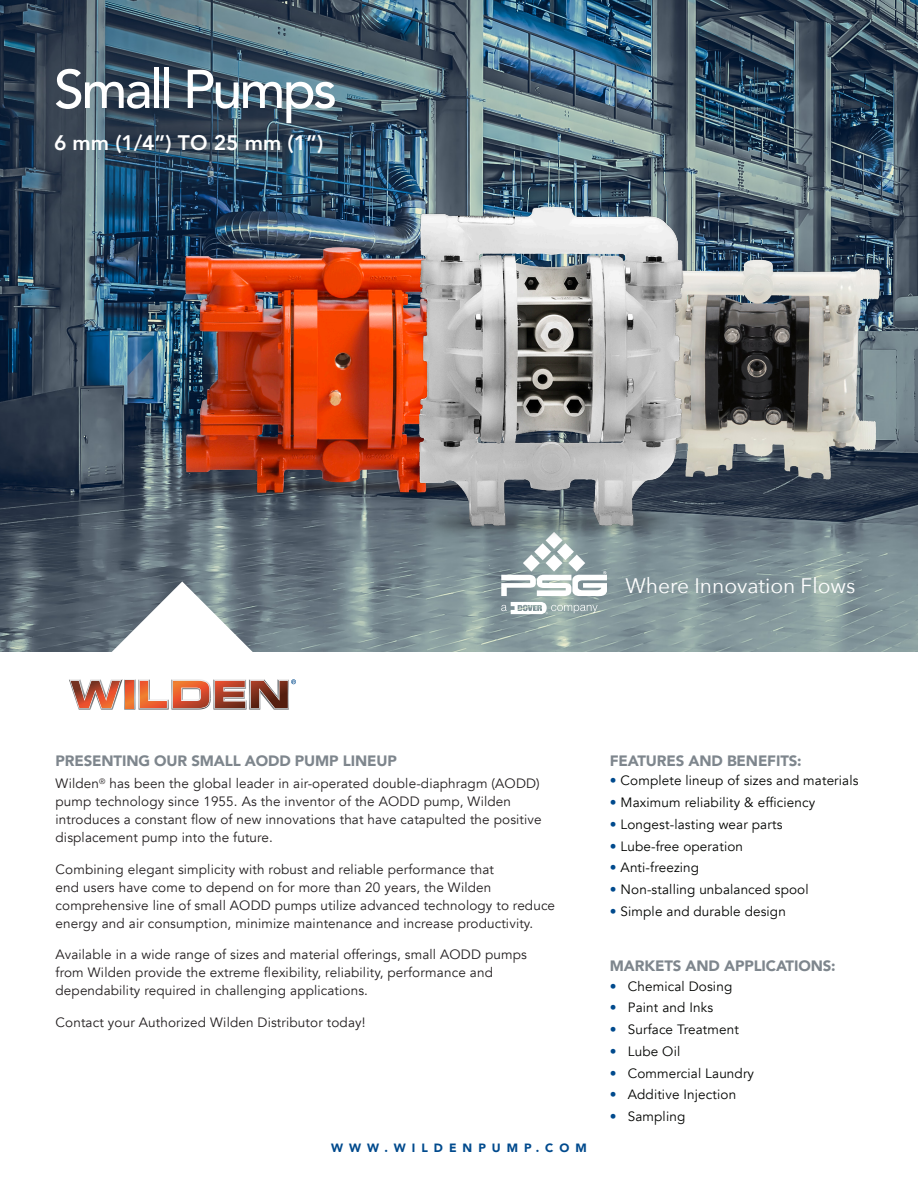
<style>
.page{position:relative;width:918px;height:1188px;background:#fff}
.page>*{position:absolute;margin:0;border:0;box-sizing:border-box;transform-origin:0 0}
.t1{font:500 54px "Avenir";letter-spacing:-.05em;color:#fff}
.t2{font:21px "Avenir Next";color:#fff}
.t3{font:800 21px "Avenir";color:#fff}
.t4{font:900 15px "Avenir";letter-spacing:-.01em;color:#7e868d}
.Body_Text{font:13.5px/18px "Avenir";letter-spacing:.01em;color:#231f20}
.Body_Text-2{font:13.5px "Avenir";letter-spacing:.01em;color:#040503}
.Body_Text-3{font:900 12px "Avenir";letter-spacing:.5em;color:#004a8d}
.s1{color:#004a8d}
</style>
<div class="page">
<img style="left:0;top:0;width:918px;height:652px">
<svg style="left:69px;top:581px;width:227px;height:129px"></svg>
<div style="left:0;top:0;width:454px;height:274px;background:#8b9190;opacity:.16"></div>
<img style="left:756px;top:243px;width:162px;height:258px">
<svg style="left:501px;top:581px;width:106px;height:15px"></svg>
<svg style="left:501px;top:602px;width:97px;height:12px"></svg>
<img style="left:162px;top:233px;width:166px;height:281px">
<img style="left:328px;top:155px;width:428px;height:426px">
<p class="t1" style="left:54px;top:42px;width:285px">Small Pumps</p>
<p class="t3" style="left:54px;top:127px;width:271px">6 mm (1/4”) TO 25 mm (1”)</p>
<p class="t2" style="left:625px;top:568px;width:232px">Where Innovation Flows</p>
<p class="t4" style="left:56px;top:748px;width:343px">PRESENTING OUR SMALL AODD PUMP LINEUP</p>
<p class="Body_Text" style="left:56px;top:775px;width:488px">Wilden<sup>®</sup> has been the global leader in air-operated double-diaphragm (AODD) pump technology since 1955. As the inventor of the AODD pump, Wilden introduces a constant flow of new innovations that have catapulted the positive displacement pump into the future.</p>
<p class="Body_Text" style="left:56px;top:860px;width:501px">Combining elegant simplicity with robust and reliable performance that<br>end users have come to depend on for more than 20 years, the Wilden comprehensive line of small AODD pumps utilize advanced technology to reduce energy and air consumption, minimize maintenance and increase productivity.</p>
<p class="Body_Text" style="left:56px;top:946px;width:473px">Available in a wide range of sizes and material offerings, small AODD pumps from Wilden provide the extreme flexibility, reliability, performance and dependability required in challenging applications.</p>
<p class="Body_Text" style="left:56px;top:1013px;width:311px">Contact your Authorized Wilden Distributor today!</p>
<p class="Body_Text-3" style="left:331px;top:1138px;width:257px">WWW.WILDENPUMP.COM</p>
<p class="t4" style="left:610px;top:748px;width:193px">FEATURES AND BENEFITS:</p>
<p class="Body_Text-2" style="left:610px;top:773px;width:250px"><span class="s1">•</span> Complete lineup of sizes and materials</p>
<p class="Body_Text-2" style="left:610px;top:794px;width:207px"><span class="s1">•</span> Maximum reliability &amp; efficiency</p>
<p class="Body_Text-2" style="left:610px;top:816px;width:174px"><span class="s1">•</span> Longest-lasting wear parts</p>
<p class="Body_Text-2" style="left:610px;top:838px;width:135px"><span class="s1">•</span> Lube-free operation</p>
<p class="Body_Text-2" style="left:610px;top:860px;width:91px"><span class="s1">•</span> Anti-freezing</p>
<p class="Body_Text-2" style="left:610px;top:881px;width:200px"><span class="s1">•</span> Non-stalling unbalanced spool</p>
<p class="Body_Text-2" style="left:610px;top:903px;width:178px"><span class="s1">•</span> Simple and durable design</p>
<p class="t4" style="left:610px;top:953px;width:227px">MARKETS AND APPLICATIONS:</p>
<p class="Body_Text-2" style="left:610px;top:978px;width:124px"><span class="s1">•</span> Chemical Dosing</p>
<p class="Body_Text-2" style="left:610px;top:1000px;width:105px"><span class="s1">•</span> Paint and Inks</p>
<p class="Body_Text-2" style="left:610px;top:1022px;width:131px"><span class="s1">•</span> Surface Treatment</p>
<p class="Body_Text-2" style="left:610px;top:1043px;width:72px"><span class="s1">•</span> Lube Oil</p>
<p class="Body_Text-2" style="left:610px;top:1065px;width:146px"><span class="s1">•</span> Commercial Laundry</p>
<p class="Body_Text-2" style="left:610px;top:1087px;width:128px"><span class="s1">•</span> Additive Injection</p>
<p class="Body_Text-2" style="left:610px;top:1109px;width:77px"><span class="s1">•</span> Sampling</p>
</div>
